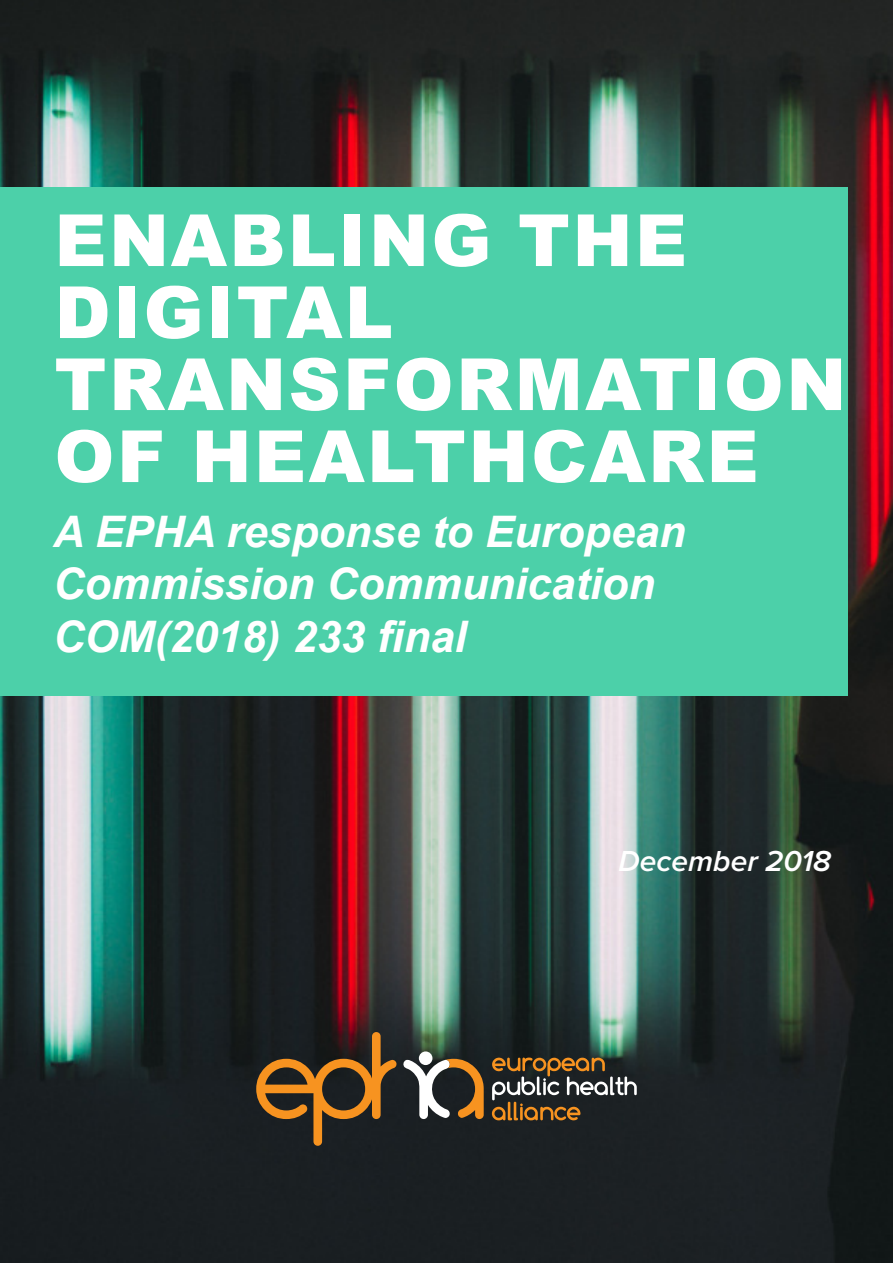
<style>
.page{position:relative;width:893px;height:1263px;background:#fff}
.page>*{position:absolute;margin:0;border:0;box-sizing:border-box;transform-origin:0 0}
.t1{font:900 72px/72px "Arial";letter-spacing:.035em;color:#fff}
.t2{font:italic 700 43.5px/52.5px "Arial";color:#fff}
.t3{font:italic 600 30px "Proxima Nova";color:#fff}
</style>
<div class="page">
<img style="left:0;top:0;width:893px;height:1263px">
<div style="left:0;top:188px;width:848px;height:508px;background:#4cd0a9"></div>
<svg style="left:256px;top:1032px;width:141px;height:114px;background:#553d21"></svg>
<div style="left:419px;top:1051px;width:13px;height:14px;background:#fff;border-radius:50%"></div>
<svg style="left:403px;top:1059px;width:81px;height:60px"></svg>
<svg style="left:492px;top:1057px;width:145px;height:63px;background:#53483a"></svg>
<h1 class="t1" style="left:55px;top:205px;width:793px">ENABLING THE<br>DIGITAL<br>TRANSFORMATION<br>OF HEALTHCARE</h1>
<p class="t2" style="left:53px;top:509px;width:634px">A EPHA response to European<br>Commission Communication<br>COM(2018) 233 final</p>
<p class="t3" style="left:618px;top:849px;width:214px">December 2018</p>
</div>
